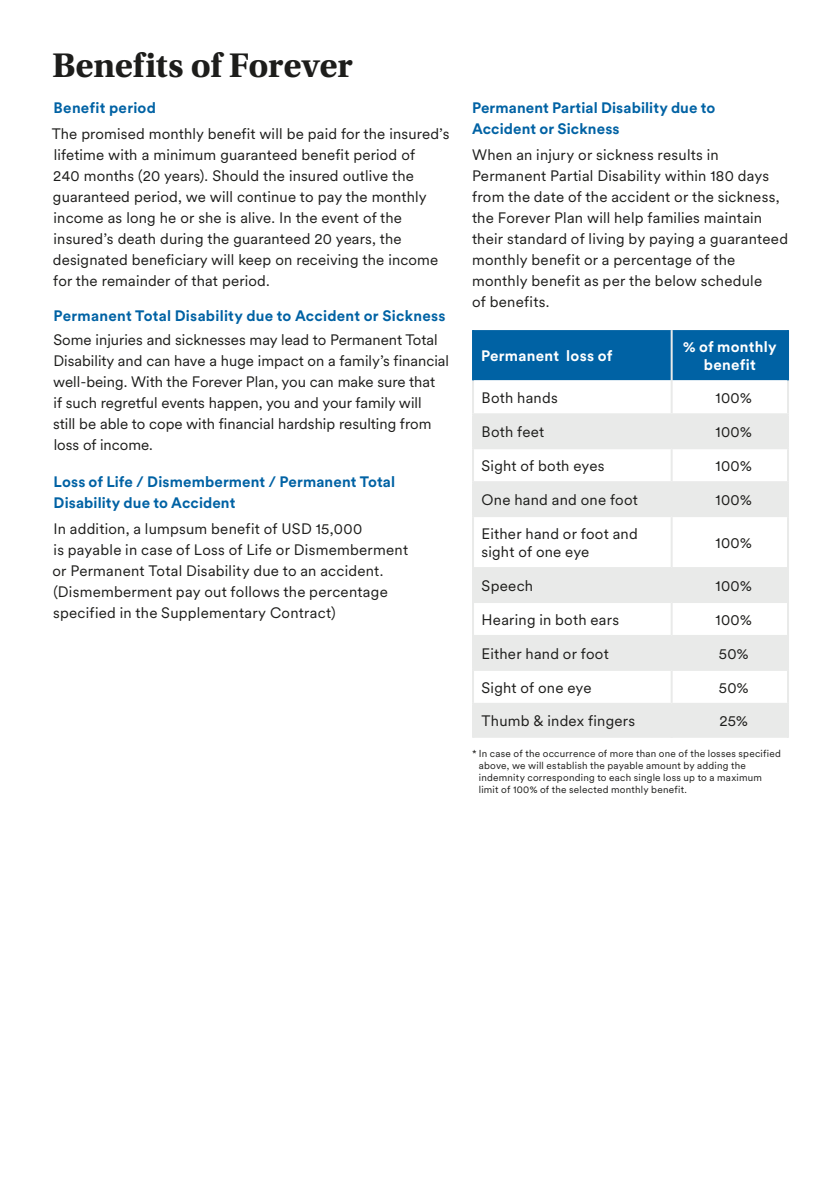
<style>
.page{position:relative;width:840px;height:1191px;background:#fff}
.page>*{position:absolute;margin:0;border:0;box-sizing:border-box;transform-origin:0 0}
.t1{font:700 36px "Utopia Std";letter-spacing:-.01em;color:#1d1d1b}
.t2{font:15px/21px "Met Life Circular";letter-spacing:.01em;color:#1d1d1b}
.t3{font:700 15px/21px "Met Life Circular";letter-spacing:.01em;color:#0062a4}
.t4{font:700 15px/18px "Met Life Circular";letter-spacing:.02em;color:#fff;text-align:center}
.t5{font:10px/12px "Met Life Circular";letter-spacing:.025em;color:#1d1d1b}
</style>
<div class="page">
<div style="left:473px;top:330px;width:313px;height:50px;background:#0062a4"></div>
<svg style="left:473px;top:380px;width:313px;height:33px"></svg>
<svg style="left:473px;top:415px;width:313px;height:322px;fill:#e9eae9"></svg>
<svg style="left:473px;top:603px;width:313px;height:100px"></svg>
<hr style="left:471px;top:413px;width:200px;height:2px;background:#e9eae9">
<hr style="left:671px;top:413px;width:117px;height:2px;background:#e9eae9">
<hr style="left:471px;top:447px;width:200px;height:2px;background:#e9eae9">
<hr style="left:671px;top:447px;width:117px;height:2px;background:#e9eae9">
<hr style="left:471px;top:481px;width:200px;height:2px;background:#e9eae9">
<hr style="left:671px;top:481px;width:117px;height:2px;background:#e9eae9">
<hr style="left:471px;top:515px;width:200px;height:2px;background:#e9eae9">
<hr style="left:671px;top:515px;width:117px;height:2px;background:#e9eae9">
<hr style="left:471px;top:567px;width:200px;height:2px;background:#e9eae9">
<hr style="left:671px;top:567px;width:117px;height:2px;background:#e9eae9">
<hr style="left:471px;top:601px;width:200px;height:2px;background:#e9eae9">
<hr style="left:671px;top:601px;width:117px;height:2px;background:#e9eae9">
<hr style="left:471px;top:635px;width:200px;height:2px;background:#e9eae9">
<hr style="left:671px;top:635px;width:117px;height:2px;background:#e9eae9">
<hr style="left:471px;top:669px;width:200px;height:2px;background:#e9eae9">
<hr style="left:671px;top:669px;width:117px;height:2px;background:#e9eae9">
<hr style="left:471px;top:703px;width:200px;height:2px;background:#e9eae9">
<hr style="left:671px;top:703px;width:117px;height:2px;background:#e9eae9">
<hr style="left:471px;top:380px;width:2px;height:33px;background:#e9eae9">
<hr style="left:786px;top:380px;width:2px;height:33px;background:#e9eae9">
<hr style="left:471px;top:415px;width:2px;height:32px;background:#e9eae9">
<hr style="left:786px;top:415px;width:2px;height:32px;background:#e9eae9">
<hr style="left:471px;top:449px;width:2px;height:32px;background:#e9eae9">
<hr style="left:786px;top:449px;width:2px;height:32px;background:#e9eae9">
<hr style="left:471px;top:483px;width:2px;height:32px;background:#e9eae9">
<hr style="left:786px;top:483px;width:2px;height:32px;background:#e9eae9">
<hr style="left:471px;top:517px;width:2px;height:50px;background:#e9eae9">
<hr style="left:786px;top:517px;width:2px;height:50px;background:#e9eae9">
<hr style="left:471px;top:569px;width:2px;height:32px;background:#e9eae9">
<hr style="left:786px;top:569px;width:2px;height:32px;background:#e9eae9">
<hr style="left:471px;top:603px;width:2px;height:32px;background:#e9eae9">
<hr style="left:786px;top:603px;width:2px;height:32px;background:#e9eae9">
<hr style="left:471px;top:637px;width:2px;height:32px;background:#e9eae9">
<hr style="left:786px;top:637px;width:2px;height:32px;background:#e9eae9">
<hr style="left:471px;top:671px;width:2px;height:32px;background:#e9eae9">
<hr style="left:786px;top:671px;width:2px;height:32px;background:#e9eae9">
<hr style="left:471px;top:705px;width:2px;height:32px;background:#e9eae9">
<hr style="left:786px;top:705px;width:2px;height:32px;background:#e9eae9">
<hr style="left:471px;top:330px;width:2px;height:50px;background:#0062a4">
<hr style="left:786px;top:330px;width:2px;height:50px;background:#0062a4">
<hr style="left:670px;top:380px;width:2px;height:33px;background:#e9eae9">
<hr style="left:670px;top:415px;width:2px;height:32px;background:#e9eae9">
<hr style="left:670px;top:449px;width:2px;height:32px;background:#e9eae9">
<hr style="left:670px;top:483px;width:2px;height:32px;background:#e9eae9">
<hr style="left:670px;top:517px;width:2px;height:50px;background:#e9eae9">
<hr style="left:670px;top:569px;width:2px;height:32px;background:#e9eae9">
<hr style="left:670px;top:603px;width:2px;height:32px;background:#e9eae9">
<hr style="left:670px;top:637px;width:2px;height:32px;background:#e9eae9">
<hr style="left:670px;top:671px;width:2px;height:32px;background:#e9eae9">
<hr style="left:670px;top:705px;width:2px;height:32px;background:#e9eae9">
<hr style="left:670px;top:330px;width:2px;height:50px;background:#e9eae9">
<h1 class="t1" style="left:52px;top:45px;width:302px">Benefits of Forever</h1>
<p class="t3" style="left:54px;top:97px;width:104px">Benefit period</p>
<p class="t2" style="left:52px;top:123px;width:399px">The promised monthly benefit will be paid for the insured’s lifetime with a minimum guaranteed benefit period of<br>240 months (20 years). Should the insured outlive the guaranteed period, we will continue to pay the monthly income as long he or she is alive. In the event of the insured’s death during the guaranteed 20 years, the designated beneficiary will keep on receiving the income for the remainder of that period.</p>
<p class="t3" style="left:54px;top:305px;width:393px">Permanent Total Disability due to Accident or Sickness</p>
<p class="t2" style="left:53px;top:328px;width:397px">Some injuries and sicknesses may lead to Permanent Total Disability and can have a huge impact on a family’s financial well-being. With the Forever Plan, you can make sure that<br>if such regretful events happen, you and your family will<br>still be able to cope with financial hardship resulting from loss of income.</p>
<p class="t3" style="left:54px;top:470px;width:343px">Loss of Life / Dismemberment / Permanent Total<br>Disability due to Accident</p>
<p class="t2" style="left:52px;top:517px;width:357px">In addition, a lumpsum benefit of USD 15,000<br>is payable in case of Loss of Life or Dismemberment or Permanent Total Disability due to an accident. (Dismemberment pay out follows the percentage specified in the Supplementary Contract)</p>
<p class="t3" style="left:472px;top:97px;width:245px">Permanent Partial Disability due to<br>Accident or Sickness</p>
<p class="t2" style="left:472px;top:143px;width:317px">When an injury or sickness results in Permanent Partial Disability within 180 days from the date of the accident or the sickness, the Forever Plan will help families maintain their standard of living by paying a guaranteed monthly benefit or a percentage of the monthly benefit as per the below schedule<br>of benefits.</p>
<p class="t4" style="left:480px;top:346px;width:133px">Permanent loss of</p>
<p class="t4" style="left:682px;top:337px;width:95px">% of monthly benefit</p>
<p class="t2" style="left:481px;top:386px;width:78px">Both hands</p>
<p class="t2" style="left:715px;top:386px;width:38px">100%</p>
<p class="t2" style="left:481px;top:420px;width:64px">Both feet</p>
<p class="t2" style="left:715px;top:420px;width:38px">100%</p>
<p class="t2" style="left:481px;top:454px;width:124px">Sight of both eyes</p>
<p class="t2" style="left:715px;top:454px;width:38px">100%</p>
<p class="t2" style="left:481px;top:488px;width:158px">One hand and one foot</p>
<p class="t2" style="left:715px;top:488px;width:38px">100%</p>
<p class="t2" style="left:481px;top:524px;width:158px;line-height:18px">Either hand or foot and sight of one eye</p>
<p class="t2" style="left:715px;top:531px;width:38px">100%</p>
<p class="t2" style="left:481px;top:574px;width:53px">Speech</p>
<p class="t2" style="left:715px;top:574px;width:38px">100%</p>
<p class="t2" style="left:481px;top:608px;width:139px">Hearing in both ears</p>
<p class="t2" style="left:715px;top:608px;width:38px">100%</p>
<p class="t2" style="left:481px;top:642px;width:129px">Either hand or foot</p>
<p class="t2" style="left:718px;top:642px;width:31px">50%</p>
<p class="t2" style="left:481px;top:676px;width:111px">Sight of one eye</p>
<p class="t2" style="left:718px;top:676px;width:31px">50%</p>
<p class="t2" style="left:481px;top:710px;width:155px">Thumb &amp; index fingers</p>
<p class="t2" style="left:719px;top:710px;width:30px">25%</p>
<p class="t5" style="left:478px;top:746px;width:303px;text-indent:-7px">* In case of the occurrence of more than one of the losses specified above, we will establish the payable amount by adding the indemnity corresponding to each single loss up to a maximum limit of 100% of the selected monthly benefit.</p>
</div>
